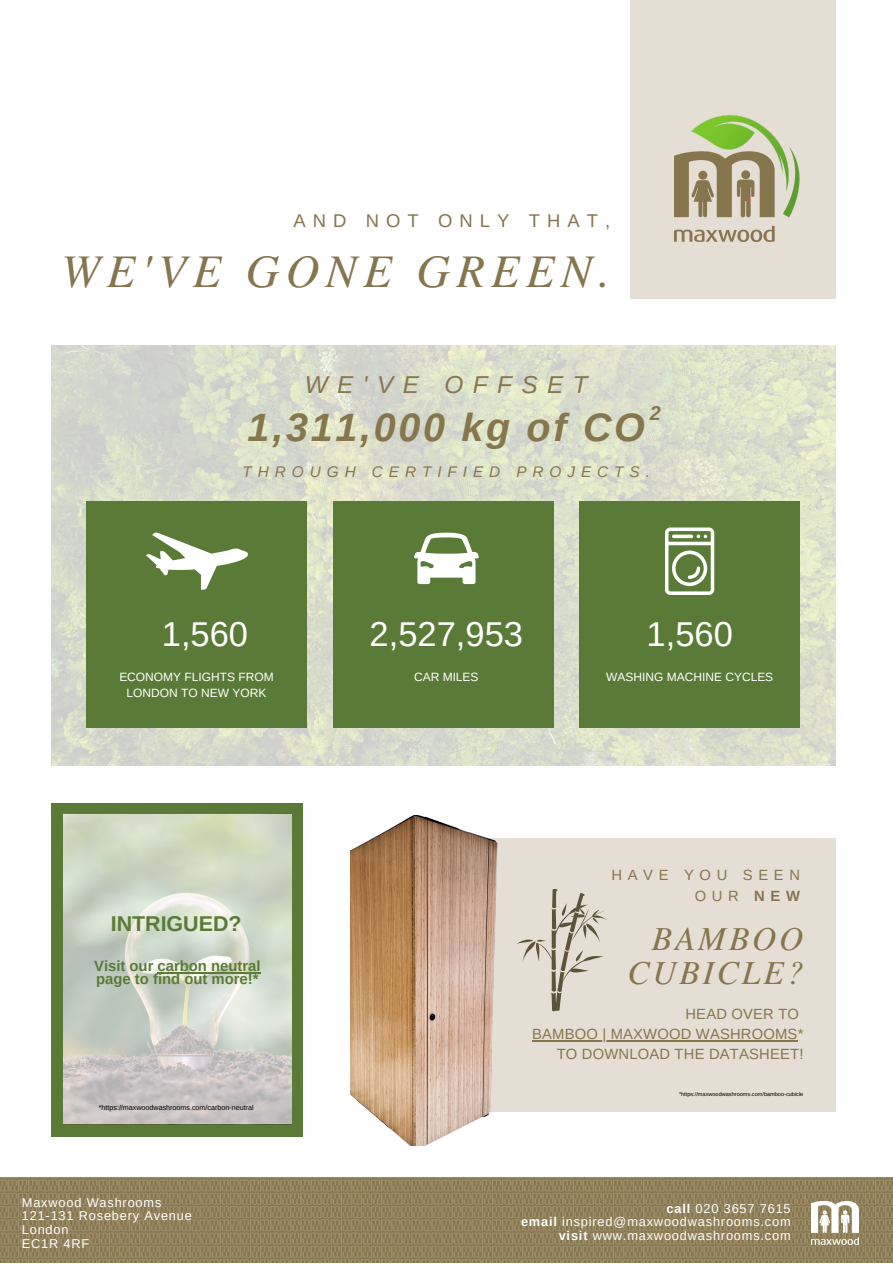
<style>
.page{position:relative;width:893px;height:1264px;background:#fff}
.page>*{position:absolute;margin:0;border:0;box-sizing:border-box;transform-origin:0 0}
.t1{font:italic 46.65px "Te X Gyre Termes";letter-spacing:.135em;color:#86764e}
.t2{font:italic 700 39.6px "Arimo";letter-spacing:.07em;color:#86764e}
.t3{font:34.5px "Arimo";color:#fff}
.t4{font:italic 33.45px "Te X Gyre Termes";letter-spacing:.085em;color:#86764e}
.t5{font:italic 24.45px "Arimo";letter-spacing:.385em;color:#86764e}
.t6{font:700 21.45px "Arimo";color:#5a7b37}
.t7{font:italic 700 19.8px "Arimo";color:#86764e}
.t8{font:18.45px "Arimo";letter-spacing:.385em;color:#86764e}
.t9{font:italic 15.3px "Arimo";letter-spacing:.385em;color:#86764e}
.t10{font:700 14.85px/13.5px "Arimo";color:#5a7b37}
.t11{font:14.7px "Arimo";letter-spacing:.015em;color:#86764e}
.t12{font:14.7px "Arimo";letter-spacing:.385em;color:#86764e}
.t13{font:12.75px "Arimo";letter-spacing:.065em;color:#fff}
.t14{font:12px/16.4px "Arimo";color:#fff;text-align:center}
.t15{font:7.2px "Arimo";color:#000}
.t16{font:5.55px "Arimo";color:#000}
.s1{font-weight:700}
</style>
<div class="page">
<div style="left:412px;top:838px;width:423px;height:274px;background:#e4ded4"></div>
<img style="left:0;top:1177px;width:892px;height:85px">
<img style="left:811px;top:1201px;width:47px;height:43px">
<div style="left:630px;top:0;width:205px;height:299px;background:#e4ded4"></div>
<img style="left:674px;top:115px;width:126px;height:126px">
<img style="left:51px;top:345px;width:784px;height:420px">
<div style="left:86px;top:501px;width:221px;height:226px;background:#5a7b37"></div>
<div style="left:333px;top:501px;width:220px;height:226px;background:#5a7b37"></div>
<div style="left:579px;top:501px;width:221px;height:226px;background:#5a7b37"></div>
<img style="left:350px;top:815px;width:186px;height:330px">
<svg style="left:146px;top:532px;width:102px;height:58px"></svg>
<svg style="left:414px;top:532px;width:65px;height:52px"></svg>
<svg style="left:665px;top:527px;width:49px;height:68px"></svg>
<svg style="left:515px;top:887px;width:92px;height:125px"></svg>
<div style="left:52px;top:803px;width:251px;height:333px;background:#5a7b37"></div>
<img style="left:63px;top:813px;width:228px;height:311px">
<hr style="left:532px;top:1040px;width:265px;height:1px;background:#86764e">
<hr style="left:158px;top:972px;width:102px;height:1px;background:#5a7b37">
<p class="t8" style="left:293px;top:210px;width:318px">AND NOT ONLY THAT,</p>
<p class="t1" style="left:61px;top:237px;width:550px">WE'VE GONE GREEN.</p>
<p class="t5" style="left:305px;top:371px;width:284px">WE'VE OFFSET</p>
<p class="t2" style="left:248px;top:405px;width:399px">1,311,000 kg of CO</p>
<p class="t7" style="left:649px;top:401px;width:13px">2</p>
<p class="t9" style="left:242px;top:463px;width:409px">THROUGH CERTIFIED PROJECTS.</p>
<p class="t3" style="left:162px;top:614px;width:88px">1,560</p>
<p class="t3" style="left:369px;top:614px;width:155px">2,527,953</p>
<p class="t3" style="left:646px;top:614px;width:88px">1,560</p>
<p class="t14" style="left:119px;top:668px;width:156px">ECONOMY FLIGHTS FROM<br>LONDON TO NEW YORK</p>
<p class="t14" style="left:414px;top:668px;width:66px">CAR MILES</p>
<p class="t14" style="left:606px;top:668px;width:168px">WASHING MACHINE CYCLES</p>
<p class="t6" style="left:111px;top:911px;width:132px">INTRIGUED?</p>
<p class="t10" style="left:94px;top:959px;width:168px">Visit our carbon neutral page to find out more!*</p>
<p class="t15" style="left:99px;top:1103px;width:156px">*https://maxwoodwashrooms.com/carbon-neutral</p>
<p class="t13" style="left:22px;top:1195px;width:141px">Maxwood Washrooms</p>
<p class="t13" style="left:22px;top:1208px;width:171px">121-131 Rosebery Avenue</p>
<p class="t13" style="left:22px;top:1222px;width:48px">London</p>
<p class="t13" style="left:22px;top:1235px;width:69px">EC1R 4RF</p>
<p class="t12" style="left:611px;top:867px;width:190px">HAVE YOU SEEN</p>
<p class="t11" style="left:694px;top:887px;width:107px">OUR <span class="s1">NEW</span></p>
<p class="t4" style="left:651px;top:913px;width:153px">BAMBOO</p>
<p class="t4" style="left:627px;top:948px;width:177px">CUBICLE?</p>
<p class="t11" style="left:685px;top:1005px;width:115px">HEAD OVER TO</p>
<p class="t11" style="left:532px;top:1025px;width:273px">BAMBOO | MAXWOOD WASHROOMS*</p>
<p class="t11" style="left:556px;top:1045px;width:248px">TO DOWNLOAD THE DATASHEET!</p>
<p class="t16" style="left:679px;top:1090px;width:126px">*https://maxwoodwashrooms.com/bamboo-cubicle</p>
<p class="t13" style="left:666px;top:1200px;width:126px"><span class="s1">call</span> 020 3657 7615</p>
<p class="t13" style="left:521px;top:1214px;width:271px"><span class="s1">email</span> inspired@maxwoodwashrooms.com</p>
<p class="t13" style="left:558px;top:1228px;width:233px"><span class="s1">visit</span> www.maxwoodwashrooms.com</p>
</div>
